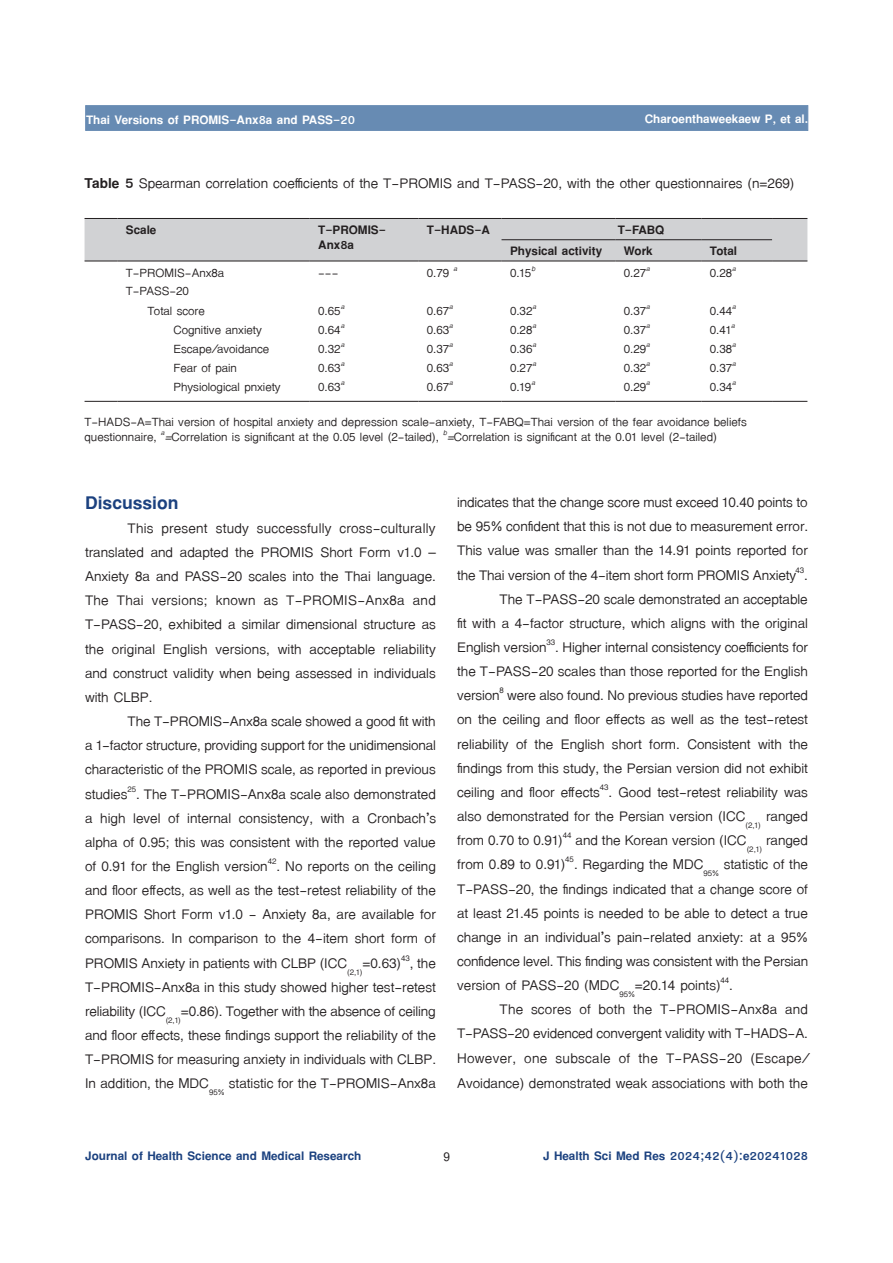
<style>
.page{position:relative;width:893px;height:1263px;background:#fff}
.page>*{position:absolute;margin:0;border:0;box-sizing:border-box;transform-origin:0 0}
.t1{font:700 27px "TF Lanna";color:#1b417f}
.t2{font:21px/24.2px "TF Lanna";color:#231f20;text-align:justify}
.t3{font:18px/19.2px "TF Lanna";color:#231f20}
.t4{font:700 18px "TF Lanna";color:#1b417f}
.t5{font:700 18px "TF Lanna";color:#fff}
.t6{font:700 18px/15px "TF Lanna";color:#231f20}
.t7{font:700 18px "Cordia UPC";color:#231f20}
.s1{font-weight:700}
.s2{font-style:italic}
</style>
<div class="page">
<div style="left:85px;top:105px;width:723px;height:26px;background:#678bb3;border:1px solid #678bb3"></div>
<div style="left:85px;top:219px;width:722px;height:42px;background:#d1d2d4"></div>
<hr style="left:85px;top:401px;width:32px;height:1px;background:#231f20">
<hr style="left:117px;top:401px;width:193px;height:1px;background:#231f20">
<hr style="left:310px;top:401px;width:108px;height:1px;background:#231f20">
<hr style="left:418px;top:401px;width:83px;height:1px;background:#231f20">
<hr style="left:501px;top:401px;width:114px;height:1px;background:#231f20">
<hr style="left:615px;top:401px;width:86px;height:1px;background:#231f20">
<hr style="left:701px;top:401px;width:71px;height:1px;background:#231f20">
<hr style="left:772px;top:401px;width:35px;height:1px;background:#231f20">
<hr style="left:85px;top:218px;width:32px;height:1px;background:#231f20">
<hr style="left:117px;top:218px;width:193px;height:1px;background:#231f20">
<hr style="left:310px;top:218px;width:108px;height:1px;background:#231f20">
<hr style="left:418px;top:218px;width:83px;height:1px;background:#231f20">
<hr style="left:85px;top:261px;width:32px;height:1px;background:#231f20">
<hr style="left:117px;top:261px;width:193px;height:1px;background:#231f20">
<hr style="left:310px;top:261px;width:108px;height:1px;background:#231f20">
<hr style="left:418px;top:261px;width:83px;height:1px;background:#231f20">
<hr style="left:501px;top:261px;width:114px;height:1px;background:#231f20">
<hr style="left:615px;top:261px;width:86px;height:1px;background:#231f20">
<hr style="left:701px;top:261px;width:71px;height:1px;background:#231f20">
<hr style="left:501px;top:218px;width:114px;height:1px;background:#231f20">
<hr style="left:615px;top:218px;width:86px;height:1px;background:#231f20">
<hr style="left:701px;top:218px;width:71px;height:1px;background:#231f20">
<hr style="left:501px;top:239px;width:114px;height:1px;background:#231f20">
<hr style="left:615px;top:239px;width:86px;height:1px;background:#231f20">
<hr style="left:701px;top:239px;width:71px;height:1px;background:#231f20">
<hr style="left:772px;top:218px;width:35px;height:1px;background:#231f20">
<hr style="left:772px;top:261px;width:35px;height:1px;background:#231f20">
<p class="t5" style="left:86px;top:108px;width:271px">Thai Versions of PROMIS-Anx8a and PASS-20</p>
<p class="t5" style="left:645px;top:108px;width:165px">Charoenthaweekaew P, et al.</p>
<p class="t2" style="left:85px;top:171px;width:711px"><span class="s1">Table 5</span> Spearman correlation coefficients of the T-PROMIS and T-PASS-20, with the other questionnaires (n=269)</p>
<p class="t6" style="left:126px;top:222px;width:32px">Scale</p>
<p class="t6" style="left:318px;top:222px;width:69px">T-PROMIS-<br>Anx8a</p>
<p class="t6" style="left:427px;top:222px;width:65px">T-HADS-A</p>
<p class="t6" style="left:510px;top:219px;width:156px;line-height:21.3px;text-indent:108px">T-FABQ<br>Physical activity Work</p>
<p class="t6" style="left:710px;top:244px;width:29px">Total</p>
<p class="t3" style="left:126px;top:263px;width:100px">T-PROMIS-Anx8a</p>
<p class="t3" style="left:318px;top:263px;width:22px">---</p>
<p class="t3" style="left:427px;top:263px;width:32px">0.79 <sup>a</sup></p>
<p class="t3" style="left:510px;top:263px;width:27px">0.15<sup>b</sup></p>
<p class="t3" style="left:624px;top:263px;width:28px">0.27<sup>a</sup></p>
<p class="t3" style="left:710px;top:263px;width:28px">0.28<sup>a</sup></p>
<p class="t3" style="left:147px;top:282px;width:59px;text-indent:-22px">T-PASS-20<br>Total score</p>
<p class="t3" style="left:318px;top:301px;width:28px">0.65<sup>a</sup></p>
<p class="t3" style="left:427px;top:301px;width:28px">0.67<sup>a</sup></p>
<p class="t3" style="left:510px;top:301px;width:28px">0.32<sup>a</sup></p>
<p class="t3" style="left:624px;top:301px;width:28px">0.37<sup>a</sup></p>
<p class="t3" style="left:710px;top:301px;width:28px">0.44<sup>a</sup></p>
<p class="t3" style="left:173px;top:320px;width:90px">Cognitive anxiety</p>
<p class="t3" style="left:318px;top:320px;width:28px">0.64<sup>a</sup></p>
<p class="t3" style="left:427px;top:320px;width:28px">0.63<sup>a</sup></p>
<p class="t3" style="left:510px;top:320px;width:28px">0.28<sup>a</sup></p>
<p class="t3" style="left:624px;top:320px;width:28px">0.37<sup>a</sup></p>
<p class="t3" style="left:710px;top:320px;width:27px">0.41<sup>a</sup></p>
<p class="t3" style="left:173px;top:339px;width:97px">Escape/avoidance</p>
<p class="t3" style="left:318px;top:339px;width:28px">0.32<sup>a</sup></p>
<p class="t3" style="left:427px;top:339px;width:28px">0.37<sup>a</sup></p>
<p class="t3" style="left:510px;top:339px;width:28px">0.36<sup>a</sup></p>
<p class="t3" style="left:624px;top:339px;width:28px">0.29<sup>a</sup></p>
<p class="t3" style="left:710px;top:339px;width:28px">0.38<sup>a</sup></p>
<p class="t3" style="left:173px;top:358px;width:65px">Fear of pain</p>
<p class="t3" style="left:318px;top:358px;width:28px">0.63<sup>a</sup></p>
<p class="t3" style="left:427px;top:358px;width:28px">0.63<sup>a</sup></p>
<p class="t3" style="left:510px;top:358px;width:28px">0.27<sup>a</sup></p>
<p class="t3" style="left:624px;top:358px;width:28px">0.32<sup>a</sup></p>
<p class="t3" style="left:710px;top:358px;width:28px">0.37<sup>a</sup></p>
<p class="t3" style="left:173px;top:377px;width:109px">Physiological pnxiety</p>
<p class="t3" style="left:318px;top:377px;width:28px">0.63<sup>a</sup></p>
<p class="t3" style="left:427px;top:377px;width:28px">0.67<sup>a</sup></p>
<p class="t3" style="left:510px;top:377px;width:27px">0.19<sup>a</sup></p>
<p class="t3" style="left:624px;top:377px;width:28px">0.29<sup>a</sup></p>
<p class="t3" style="left:85px;top:370px;width:664px;line-height:34.7px;text-indent:625px">0.34<sup>a<br></sup>T-HADS-A=Thai version of hospital anxiety and depression scale-anxiety, T-FABQ=Thai version of the fear avoidance beliefs</p>
<p class="t3" style="left:85px;top:427px;width:634px">questionnaire, <sup>a</sup><span class="s2">=</span>Correlation is significant at the 0.05 level (2-tailed), <sup>b</sup><span class="s2">=</span>Correlation is significant at the 0.01 level (2-tailed)</p>
<p class="t1" style="left:85px;top:485px;width:95px">Discussion</p>
<p class="t2" style="left:85px;top:516px;width:352px;text-indent:43px">This present study successfully cross-culturally translated and adapted the PROMIS Short Form v1.0 – Anxiety 8a and PASS-20 scales into the Thai language.<br>The Thai versions; known as T-PROMIS-Anx8a and T-PASS-20, exhibited a similar dimensional structure as the original English versions, with acceptable reliability and construct validity when being assessed in individuals with CLBP.</p>
<p class="t2" style="left:85px;top:709px;width:353px;text-indent:43px">The T-PROMIS-Anx8a scale showed a good fit with a 1-factor structure, providing support for the unidimensional characteristic of the PROMIS scale, as reported in previous studies<sup>25</sup>. The T-PROMIS-Anx8a scale also demonstrated a high level of internal consistency, with a Cronbach’s alpha of 0.95; this was consistent with the reported value of 0.91 for the English version<sup>42</sup>. No reports on the ceiling and floor effects, as well as the test-retest reliability of the PROMIS Short Form v1.0 - Anxiety 8a, are available for comparisons. In comparison to the 4-item short form of PROMIS Anxiety in patients with CLBP (ICC<sub>(2,1)</sub>=0.63)<sup>43</sup>, the T-PROMIS-Anx8a in this study showed higher test-retest reliability (ICC<sub>(2,1)</sub>=0.86). Together with the absence of ceiling and floor effects, these findings support the reliability of the T-PROMIS for measuring anxiety in individuals with CLBP.<br>In addition, the MDC<sub>95%</sub> statistic for the T-PROMIS-Anx8a</p>
<p class="t2" style="left:457px;top:490px;width:352px">indicates that the change score must exceed 10.40 points to</p>
<p class="t2" style="left:457px;top:514px;width:353px">be 95% confident that this is not due to measurement error.</p>
<p class="t2" style="left:457px;top:539px;width:352px">This value was smaller than the 14.91 points reported for</p>
<p class="t2" style="left:457px;top:563px;width:352px">the Thai version of the 4-item short form PROMIS Anxiety<sup>43</sup>.</p>
<p class="t2" style="left:500px;top:587px;width:310px">The T-PASS-20 scale demonstrated an acceptable</p>
<p class="t2" style="left:457px;top:611px;width:352px">fit with a 4-factor structure, which aligns with the original</p>
<p class="t2" style="left:457px;top:635px;width:352px">English version<sup>33</sup>. Higher internal consistency coefficients for</p>
<p class="t2" style="left:457px;top:659px;width:352px">the T-PASS-20 scales than those reported for the English</p>
<p class="t2" style="left:457px;top:683px;width:352px">version<sup>8</sup> were also found. No previous studies have reported</p>
<p class="t2" style="left:457px;top:708px;width:352px">on the ceiling and floor effects as well as the test-retest</p>
<p class="t2" style="left:457px;top:732px;width:352px">reliability of the English short form. Consistent with the</p>
<p class="t2" style="left:457px;top:756px;width:352px">findings from this study, the Persian version did not exhibit</p>
<p class="t2" style="left:457px;top:780px;width:352px">ceiling and floor effects<sup>43</sup>. Good test-retest reliability was</p>
<p class="t2" style="left:457px;top:804px;width:352px">also demonstrated for the Persian version (ICC<sub>(2,1)</sub> ranged</p>
<p class="t2" style="left:457px;top:828px;width:352px">from 0.70 to 0.91)<sup>44</sup> and the Korean version (ICC<sub>(2,1)</sub> ranged</p>
<p class="t2" style="left:457px;top:853px;width:352px">from 0.89 to 0.91)<sup>45</sup>. Regarding the MDC<sub>95%</sub> statistic of the</p>
<p class="t2" style="left:457px;top:877px;width:352px">T-PASS-20, the findings indicated that a change score of</p>
<p class="t2" style="left:457px;top:901px;width:352px">at least 21.45 points is needed to be able to detect a true</p>
<p class="t2" style="left:457px;top:925px;width:352px">change in an individual’s pain-related anxiety: at a 95%</p>
<p class="t2" style="left:457px;top:949px;width:353px">confidence level. This finding was consistent with the Persian</p>
<p class="t2" style="left:457px;top:973px;width:277px">version of PASS-20 (MDC<sub>95%</sub>=20.14 points)<sup>44</sup>.</p>
<p class="t2" style="left:500px;top:997px;width:310px">The scores of both the T-PROMIS-Anx8a and</p>
<p class="t2" style="left:457px;top:1022px;width:352px">T-PASS-20 evidenced convergent validity with T-HADS-A.</p>
<p class="t2" style="left:457px;top:1046px;width:352px">However, one subscale of the T-PASS-20 (Escape/</p>
<p class="t2" style="left:457px;top:1071px;width:352px">Avoidance) demonstrated weak associations with both the</p>
<p class="t4" style="left:85px;top:1145px;width:277px">Journal of Health Science and Medical Research</p>
<p class="t7" style="left:443px;top:1146px;width:8px">9</p>
<p class="t4" style="left:543px;top:1145px;width:267px">J Health Sci Med Res 2024;42(4):e20241028</p>
</div>
